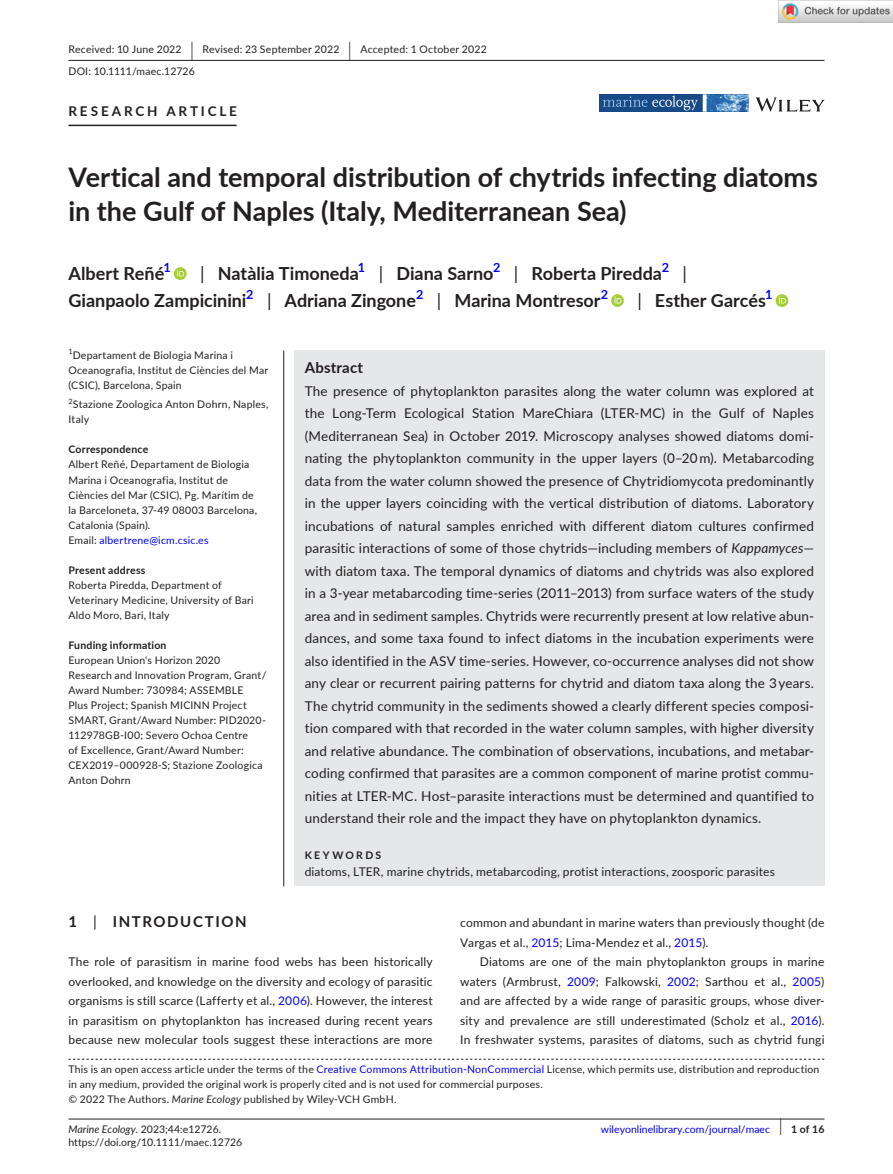
<style>
.page{position:relative;width:893px;height:1174px;background:#fff}
.page>*{position:absolute;margin:0;border:0;box-sizing:border-box;transform-origin:0 0}
.t1{font:700 27px/34.5px "Lato";color:#231f20}
.t2{font:700 18px "Lato";color:#231f20}
.t3{font:18px "Lato";color:#231f20}
.t4{font:700 15px "Lato";letter-spacing:.1em;color:#231f20}
.t5{font:700 15px "Lato";letter-spacing:.015em;color:#231f20}
.t6{font:13.5px/22.5px "Lato";letter-spacing:.01em;color:#231f20;text-align:justify}
.t7{font:700 13.5px "Lato";letter-spacing:.21em;color:#231f20}
.t8{font:700 12.6px "Lato";color:#00f}
.t9{font:12px/19.5px "Lato";letter-spacing:.015em;color:#231f20;text-align:justify}
.t10{font:10.5px/15px "Lato";letter-spacing:.02em;color:#231f20}
.t11{font:10.5px "Lato";color:#231f20}
.t12{font:700 10.5px "Lato";letter-spacing:.02em;color:#231f20}
.t13{font:10.5px "Lato";color:#00f}
.t14{font:700 10.5px "Lato";letter-spacing:.22em;color:#231f20}
.t15{font:7.35px "Lato";color:#231f20}
.s1{font-size:19.65px}
.s2{font-weight:400}
.s3{color:#00f}
.s4{font-style:italic}
.s5{font-weight:400;font-size:17.4px}
</style>
<div class="page">
<hr style="left:68px;top:1118px;width:756px;height:1px;background:#231f20">
<svg style="left:756px;top:97px;width:68px;height:15px"></svg>
<svg style="left:599px;top:94px;width:149px;height:18px;background:#3e6da3"></svg>
<hr style="left:68px;top:60px;width:756px;height:1px;background:#231f20">
<hr style="left:68px;top:125px;width:169px;height:1px;background:#231f20">
<svg style="left:174px;top:267px;width:13px;height:13px"></svg>
<svg style="left:177px;top:269px;width:7px;height:7px"></svg>
<svg style="left:611px;top:294px;width:13px;height:13px"></svg>
<svg style="left:614px;top:296px;width:7px;height:7px"></svg>
<svg style="left:776px;top:294px;width:12px;height:13px"></svg>
<svg style="left:779px;top:296px;width:7px;height:7px"></svg>
<svg style="left:68px;top:1058px;width:756px;height:1px"></svg>
<div style="left:294px;top:350px;width:530px;height:536px;background:#e6e7e9"></div>
<hr style="left:283px;top:350px;width:1px;height:536px;background:#231f20">
<img style="left:779px;top:0;width:114px;height:23px">
<p class="t10" style="left:68px;top:38px;width:420px;line-height:21.8px">Received: 10 June 2022 <span class="s1">|</span> Revised: 23 September 2022 <span class="s1">|</span> Accepted: 1 October 2022<br>DOI: 10.1111/maec.12726</p>
<p class="t7" style="left:68px;top:101px;width:170px">RESEARCH ARTICLE</p>
<h1 class="t1" style="left:68px;top:159px;width:751px">Vertical and temporal distribution of chytrids infecting diatoms in the Gulf of Naples (Italy, Mediterranean Sea)</h1>
<h2 class="t2" style="left:68px;top:260px;width:97px">Albert Reñé</h2>
<p class="t8" style="left:164px;top:258px;width:9px">1</p>
<h2 class="t2" style="left:200px;top:260px;width:160px"><span class="s2">|</span> Natàlia Timoneda</h2>
<p class="t8" style="left:358px;top:258px;width:9px">1</p>
<h2 class="t2" style="left:379px;top:260px;width:116px"><span class="s2">|</span> Diana Sarno</h2>
<p class="t8" style="left:493px;top:258px;width:9px">2</p>
<h2 class="t2" style="left:514px;top:260px;width:150px"><span class="s2">|</span> Roberta Piredda</h2>
<p class="t8" style="left:662px;top:258px;width:9px">2</p>
<h2 class="t3" style="left:683px;top:260px;width:6px">|</h2>
<h2 class="t2" style="left:68px;top:287px;width:180px">Gianpaolo Zampicinini</h2>
<p class="t8" style="left:246px;top:285px;width:9px">2</p>
<h2 class="t2" style="left:267px;top:287px;width:151px"><span class="s2">|</span> Adriana Zingone</h2>
<p class="t8" style="left:416px;top:285px;width:9px">2</p>
<h2 class="t2" style="left:437px;top:287px;width:165px"><span class="s2">|</span> Marina Montresor</h2>
<p class="t8" style="left:601px;top:285px;width:9px">2</p>
<h2 class="t2" style="left:637px;top:287px;width:130px"><span class="s2">|</span> Esther Garcés</h2>
<p class="t8" style="left:765px;top:285px;width:9px">1</p>
<p class="t15" style="left:68px;top:346px;width:6px">1</p>
<p class="t10" style="left:68px;top:347px;width:201px;text-indent:4px">Departament de Biologia Marina i<br>Oceanografia, Institut de Ciències del Mar (CSIC), Barcelona, Spain</p>
<p class="t15" style="left:68px;top:396px;width:6px">2</p>
<p class="t10" style="left:68px;top:397px;width:202px;text-indent:4px">Stazione Zoologica Anton Dohrn, Naples,<br>Italy</p>
<p class="t12" style="left:68px;top:442px;width:81px">Correspondence</p>
<p class="t10" style="left:68px;top:457px;width:190px">Albert Reñé, Departament de Biologia Marina i Oceanografia, Institut de Ciències del Mar (CSIC), Pg. Marítim de la Barceloneta, 37-49 08003 Barcelona, Catalonia (Spain).<br>Email: <span class="s3">albertrene@icm.csic.es</span></p>
<p class="t12" style="left:68px;top:562px;width:78px">Present address</p>
<p class="t10" style="left:68px;top:577px;width:187px">Roberta Piredda, Department of<br>Veterinary Medicine, University of Bari<br>Aldo Moro, Bari, Italy</p>
<p class="t12" style="left:68px;top:637px;width:100px">Funding information</p>
<p class="t10" style="left:68px;top:652px;width:199px">European Union's Horizon 2020<br>Research and Innovation Program, Grant/ Award Number: 730984; ASSEMBLE<br>Plus Project; Spanish MICINN Project SMART, Grant/Award Number: PID2020- 112978GB-I00; Severo Ochoa Centre<br>of Excellence, Grant/Award Number:<br>CEX2019–000928-S; Stazione Zoologica Anton Dohrn</p>
<p class="t5" style="left:305px;top:356px;width:60px">Abstract</p>
<p class="t6" style="left:305px;top:379px;width:511px">The presence of phytoplankton parasites along the water column was explored at the Long-Term Ecological Station MareChiara (LTER-MC) in the Gulf of Naples (Mediterranean Sea) in October 2019. Microscopy analyses showed diatoms domi&shy;nating the phytoplankton community in the upper layers (0–20 m). Metabarcoding data from the water column showed the presence of Chytridiomycota predominantly in the upper layers coinciding with the vertical distribution of diatoms. Laboratory incubations of natural samples enriched with different diatom cultures confirmed parasitic interactions of some of those chytrids—including members of <span class="s4">Kappamyces</span>— with diatom taxa. The temporal dynamics of diatoms and chytrids was also explored in a 3-year metabarcoding time-series (2011–2013) from surface waters of the study area and in sediment samples. Chytrids were recurrently present at low relative abun&shy;dances, and some taxa found to infect diatoms in the incubation experiments were also identified in the ASV time-series. However, co-occurrence analyses did not show any clear or recurrent pairing patterns for chytrid and diatom taxa along the 3 years.<br>The chytrid community in the sediments showed a clearly different species composi&shy;tion compared with that recorded in the water column samples, with higher diversity and relative abundance. The combination of observations, incubations, and metabar&shy;coding confirmed that parasites are a common component of marine protist commu&shy;nities at LTER-MC. Host–parasite interactions must be determined and quantified to understand their role and the impact they have on phytoplankton dynamics.</p>
<p class="t14" style="left:305px;top:847px;width:78px">KEYWORDS</p>
<p class="t9" style="left:305px;top:861px;width:472px">diatoms, LTER, marine chytrids, metabarcoding, protist interactions, zoosporic parasites</p>
<p class="t4" style="left:68px;top:911px;width:180px">1 <span class="s2">|</span> INTRODUCTION</p>
<p class="t9" style="left:68px;top:951px;width:366px">The role of parasitism in marine food webs has been historically overlooked, and knowledge on the diversity and ecology of parasitic organisms is still scarce (Lafferty et al., <span class="s3">2006</span>). However, the interest in parasitism on phytoplankton has increased during recent years because new molecular tools suggest these interactions are more</p>
<p class="t9" style="left:460px;top:912px;width:366px">common and abundant in marine waters than previously thought (de<br>Vargas et al., <span class="s3">2015</span>; Lima-Mendez et al., <span class="s3">2015</span>).</p>
<p class="t9" style="left:460px;top:951px;width:366px;text-indent:20px">Diatoms are one of the main phytoplankton groups in marine waters (Armbrust, <span class="s3">2009</span>; Falkowski, <span class="s3">2002</span>; Sarthou et al., <span class="s3">2005</span>) and are affected by a wide range of parasitic groups, whose diver&shy;sity and prevalence are still underestimated (Scholz et al., <span class="s3">2016</span>).<br>In freshwater systems, parasites of diatoms, such as chytrid fungi</p>
<p class="t10" style="left:68px;top:1061px;width:752px">This is an open access article under the terms of the <span class="s3">Creative Commons Attribution-NonCommercial</span> License, which permits use, distribution and reproduction in any medium, provided the original work is properly cited and is not used for commercial purposes.<br>© 2022 The Authors. <span class="s4">Marine Ecology</span> published by Wiley-VCH GmbH.</p>
<p class="t11" style="left:68px;top:1121px;width:154px"><span class="s4">Marine Ecology.</span> 2023;44:e12726.</p>
<p class="t12" style="left:779px;top:1121px;width:46px"><span class="s5">|</span> 1 of 16</p>
<p class="t11" style="left:68px;top:1135px;width:175px">https://doi.org/10.1111/maec.12726</p>
<p class="t13" style="left:601px;top:1121px;width:171px">wileyonlinelibrary.com/journal/maec</p>
</div>
